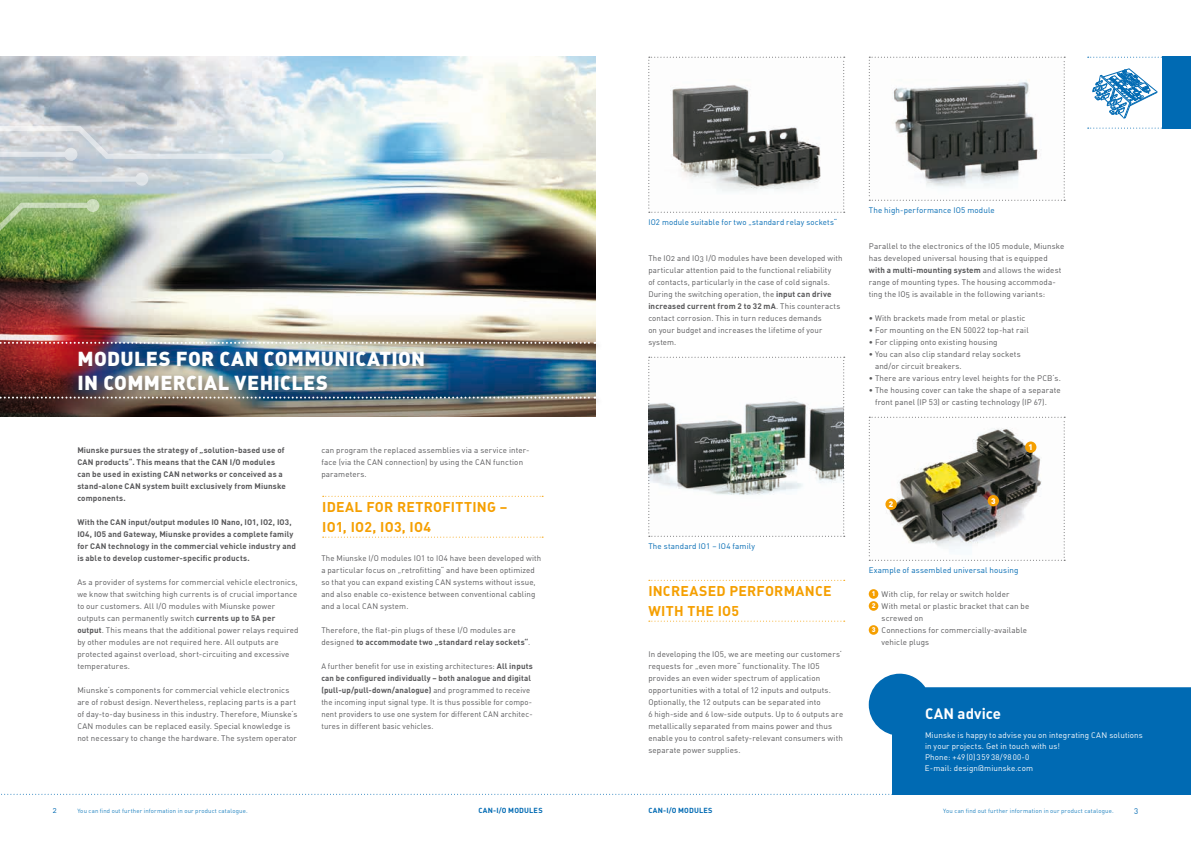
<style>
.page{position:relative;width:1191px;height:842px;background:#fff}
.page>*{position:absolute;margin:0;border:0;box-sizing:border-box;transform-origin:0 0}
.t1{font:20px/23px "DIN Black Alternate";letter-spacing:.015em;color:#fff}
.t2{font:15px "DIN Bold Alternate";color:#fff}
.t3{font:14px/20px "DIN Bold Alternate";letter-spacing:.015em;color:#f59f00}
.t4{font:8px/12px "DIN Regular Alternate";letter-spacing:.015em;color:#58585a}
.t5{font:700 8px/12px "DIN";letter-spacing:.02em;color:#58585a}
.t6{font:8px/12px "DIN Regular Alternate";letter-spacing:.015em;color:#58585a;text-align:justify;scale:.96 1}
.t7{font:8px "DIN Regular Alternate";letter-spacing:.015em;color:#006ab3}
.t8{font:8px/11px "DIN Regular Alternate";letter-spacing:.015em;color:#fff}
.t9{font:8px "DIN";letter-spacing:.04em;color:#fff}
.t10{font:900 8px "DIN";color:#fff}
.t11{font:7.3px "DIN Bold Alternate";letter-spacing:.02em;color:#006ab3}
.t12{font:6px "DIN Regular Alternate";letter-spacing:.025em;color:#1f82c0}
.s1{font-family:"DIN"}
.s2{font-family:"DIN";font-weight:700}
.s3{font-family:"DIN Regular Alternate";font-weight:400}
.s4{font-family:"DIN";font-weight:900;font-size:6.8px;color:#fff}
.s5{font-family:"DIN Regular Alternate"}
</style>
<div class="page">
<img style="left:0;top:57px;width:595px;height:360px">
<div style="left:1162px;top:57px;width:29px;height:72px;background:#006ab3"></div>
<svg style="left:1087px;top:128px;width:75px;height:1px"></svg>
<svg style="left:1087px;top:57px;width:75px;height:1px"></svg>
<svg style="left:1px;top:794px;width:891px;height:1px"></svg>
<svg style="left:323px;top:496px;width:220px;height:1px"></svg>
<svg style="left:323px;top:537px;width:220px;height:1px"></svg>
<svg style="left:0;top:126px;width:284px;height:38px;background:#d1d8de"></svg>
<svg style="left:0;top:173px;width:148px;height:13px;background:#cad3db"></svg>
<svg style="left:0;top:198px;width:99px;height:38px;background:#8db16d"></svg>
<div style="left:0;top:340px;width:603px;height:66px;background:#58585a;opacity:.5"></div>
<svg style="left:0;top:342px;width:595px;height:2px"></svg>
<svg style="left:0;top:397px;width:595px;height:2px"></svg>
<svg style="left:648px;top:57px;width:196px;height:156px"></svg>
<svg style="left:1092px;top:69px;width:65px;height:50px"></svg>
<svg style="left:649px;top:580px;width:195px;height:1px"></svg>
<svg style="left:649px;top:621px;width:195px;height:1px"></svg>
<svg style="left:868px;top:417px;width:197px;height:144px"></svg>
<div style="left:1025px;top:441px;width:11px;height:12px;background:#f59f00;border-radius:50%"></div>
<div style="left:885px;top:499px;width:11px;height:11px;background:#f59f00;border-radius:50%"></div>
<div style="left:987px;top:495px;width:12px;height:11px;background:#f59f00;border-radius:50%"></div>
<svg style="left:868px;top:589px;width:10px;height:10px"></svg>
<svg style="left:868px;top:601px;width:10px;height:10px"></svg>
<svg style="left:868px;top:625px;width:10px;height:10px"></svg>
<svg style="left:868px;top:674px;width:323px;height:61px"></svg>
<div style="left:892px;top:694px;width:299px;height:101px;background:#006ab3"></div>
<svg style="left:868px;top:57px;width:197px;height:144px"></svg>
<svg style="left:648px;top:357px;width:196px;height:180px"></svg>
<p class="t7" style="left:648px;top:217px;width:190px">IO<span class="s1">2</span> module suitable for two „standard relay sockets“</p>
<h1 class="t1" style="left:77px;top:347px;width:349px">MODULES FOR CAN COMMUNICATION<br>IN COMMERCIAL VEHICLES</h1>
<p class="t5" style="left:77px;top:443px;width:210px">Miunske pursues the strategy of „solution-based use of CAN products“. This means that the CAN I/O modules can be used in existing CAN networks or conceived as a stand-alone CAN system built exclusively from Miunske components.</p>
<p class="t5" style="left:77px;top:515px;width:220px">With the CAN input/output modules IO Nano, IO1, IO2, IO3, IO4, IO5 and Gateway, Miunske provides a complete family for CAN technology in the commercial vehicle industry and is able to develop customer-specific products.</p>
<p class="t4" style="left:77px;top:576px;width:223px">As a provider of systems for commercial vehicle electronics, we know that switching high currents is of crucial importance to our customers. All I/O modules with Miunske power outputs can permanently switch <span class="s2">currents up to 5A per output</span>. This means that the additional power relays required by other modules are not required here. All outputs are protected against overload, short-circuiting and excessive temperatures.</p>
<p class="t4" style="left:77px;top:684px;width:222px">Miunske‘s components for commercial vehicle electronics are of robust design. Nevertheless, replacing parts is a part of day-to-day business in this industry. Therefore, Miunske‘s CAN modules can be replaced easily. Special knowledge is not necessary to change the hardware. The system operator</p>
<p class="t4" style="left:321px;top:444px;width:210px">can program the replaced assemblies via a service inter&shy;face (via the CAN connection) by using the CAN function parameters.</p>
<h3 class="t3" style="left:322px;top:497px;width:187px">IDEAL FOR RETROFITTING –<br>IO<span class="s2">1</span>, IO<span class="s2">2</span>, IO<span class="s2">3</span>, IO<span class="s2">4</span></h3>
<p class="t4" style="left:321px;top:552px;width:221px">The Miunske I/O modules IO<span class="s1">1</span> to IO<span class="s1">4</span> have been developed with a particular focus on „retrofitting“ and have been optimized so that you can expand existing CAN systems without issue, and also enable co-existence between conventional cabling and a local CAN system.</p>
<p class="t4" style="left:321px;top:624px;width:196px">Therefore, the flat-pin plugs of these I/O modules are</p>
<p class="t5" style="left:321px;top:635px;width:210px"><span class="s3">designed</span> to accommodate two „standard relay sockets“<span class="s3">.</span></p>
<p class="t6" style="left:321px;top:660px;width:222px">A further benefit for use in existing architectures: <span class="s2">All inputs</span></p>
<p class="t5" style="left:321px;top:671px;width:211px">can be configured individually – both analogue and digital (pull-up/pull-down/analogue) <span class="s3">and programmed to receive</span></p>
<p class="t6" style="left:321px;top:696px;width:221px">the incoming input signal type. It is thus possible for compo&shy;nent providers to use one system for different CAN architec&shy;tures in different basic vehicles.</p>
<p class="t4" style="left:648px;top:252px;width:196px">The IO2 and IO3 I/O modules have been developed with particular attention paid to the functional reliability<br>of contacts, particularly in the case of cold signals.<br>During the switching operation, the <span class="s2">input can drive</span></p>
<p class="t5" style="left:648px;top:299px;width:193px">increased current from 2 to 32 mA<span class="s3">. This counteracts</span></p>
<p class="t4" style="left:648px;top:312px;width:175px;text-align:justify">contact corrosion. This in turn reduces demands on your budget and increases the lifetime of your system.</p>
<p class="t7" style="left:648px;top:541px;width:108px">The standard IO<span class="s1">1</span> – IO<span class="s1">4</span> family</p>
<h3 class="t3" style="left:648px;top:581px;width:146px">INCREASED PERFORMANC</h3>
<h3 class="t3" style="left:823px;top:581px;width:10px">E</h3>
<h3 class="t3" style="left:648px;top:601px;width:92px">WITH THE IO<span class="s2">5</span></h3>
<p class="t4" style="left:648px;top:648px;width:196px">In developing the IO<span class="s1">5</span>, we are meeting our customers‘ requests for „even more“ functionality. The IO<span class="s1">5 </span>provides an even wider spectrum of application opportunities with a total of <span class="s1">12</span> inputs and outputs.<br>Optionally, the <span class="s1">12</span> outputs can be separated into<br>6 high-side and <span class="s1">6</span> low-side outputs. Up to 6 outputs are metallically separated from mains power and thus enable you to control safety-relevant consumers with separate power supplies.</p>
<p class="t7" style="left:53px;top:805px;width:6px">2</p>
<p class="t12" style="left:77px;top:807px;width:172px">You can find out further information in our product catalogue.</p>
<p class="t11" style="left:478px;top:805px;width:6px">CAN</p>
<p class="t11" style="left:493px;top:805px;width:50px">-I/O MODULES</p>
<p class="t11" style="left:648px;top:805px;width:6px">CAN</p>
<p class="t11" style="left:663px;top:805px;width:50px">-I/O MODULES</p>
<p class="t7" style="left:868px;top:205px;width:128px">The high-performance IO<span class="s1">5</span> module</p>
<p class="t4" style="left:868px;top:240px;width:197px">Parallel to the electronics of the IO<span class="s1">5</span> module, Miunske has developed universal housing that is equipped</p>
<p class="t5" style="left:868px;top:263px;width:194px">with a multi-mounting system <span class="s3">and allows the widest</span></p>
<p class="t4" style="left:868px;top:276px;width:189px">range of mounting types. The housing accommoda&shy;ting the IO5 is available in the following variants:</p>
<p class="t4" style="left:868px;top:312px;width:158px">• With brackets made from metal or plastic</p>
<p class="t4" style="left:868px;top:324px;width:161px">• For mounting on the EN <span class="s1">50022</span> top-hat rail</p>
<p class="t4" style="left:868px;top:336px;width:130px">• For clipping onto existing housing</p>
<p class="t4" style="left:875px;top:348px;width:147px;text-indent:-6px">• You can also clip standard relay sockets and/or circuit breakers.</p>
<p class="t4" style="left:868px;top:372px;width:194px">• There are various entry level heights for the PCB‘s.</p>
<p class="t4" style="left:875px;top:384px;width:187px;text-indent:-6px">• The housing cover can take the shape of a separate front panel (IP <span class="s1">53</span>) or casting technology (IP <span class="s1">67</span>).</p>
<p class="t10" style="left:889px;top:499px;width:6px">2</p>
<p class="t10" style="left:991px;top:495px;width:6px">3</p>
<p class="t10" style="left:1028px;top:442px;width:6px">1</p>
<p class="t7" style="left:868px;top:565px;width:151px">Example of assembled universal housing</p>
<p class="t4" style="left:871px;top:588px;width:139px"><span class="s4">1</span> With clip, for relay or switch holder</p>
<p class="t4" style="left:871px;top:600px;width:159px"><span class="s4">2</span> With metal or plastic bracket that can be</p>
<p class="t4" style="left:881px;top:612px;width:43px">screwed on</p>
<p class="t4" style="left:871px;top:624px;width:157px"><span class="s4">3</span> Connections for commercially-available</p>
<p class="t4" style="left:881px;top:636px;width:49px">vehicle plugs</p>
<h2 class="t2" style="left:925px;top:704px;width:78px">CAN ADVICE</h2>
<p class="t8" style="left:925px;top:730px;width:219px">Miunske is happy to advise you on integrating CAN solutions in your projects. Get in touch with us!</p>
<p class="t9" style="left:925px;top:752px;width:106px"><span class="s5">Phone:</span> +49(0)35938<span class="s5">/</span>9800-0</p>
<p class="t8" style="left:925px;top:763px;width:110px">E-mail: design@miunske.com</p>
<p class="t12" style="left:943px;top:807px;width:172px">You can find out further information in our product catalogue.</p>
<p class="t7" style="left:1134px;top:805px;width:6px">3</p>
</div>
